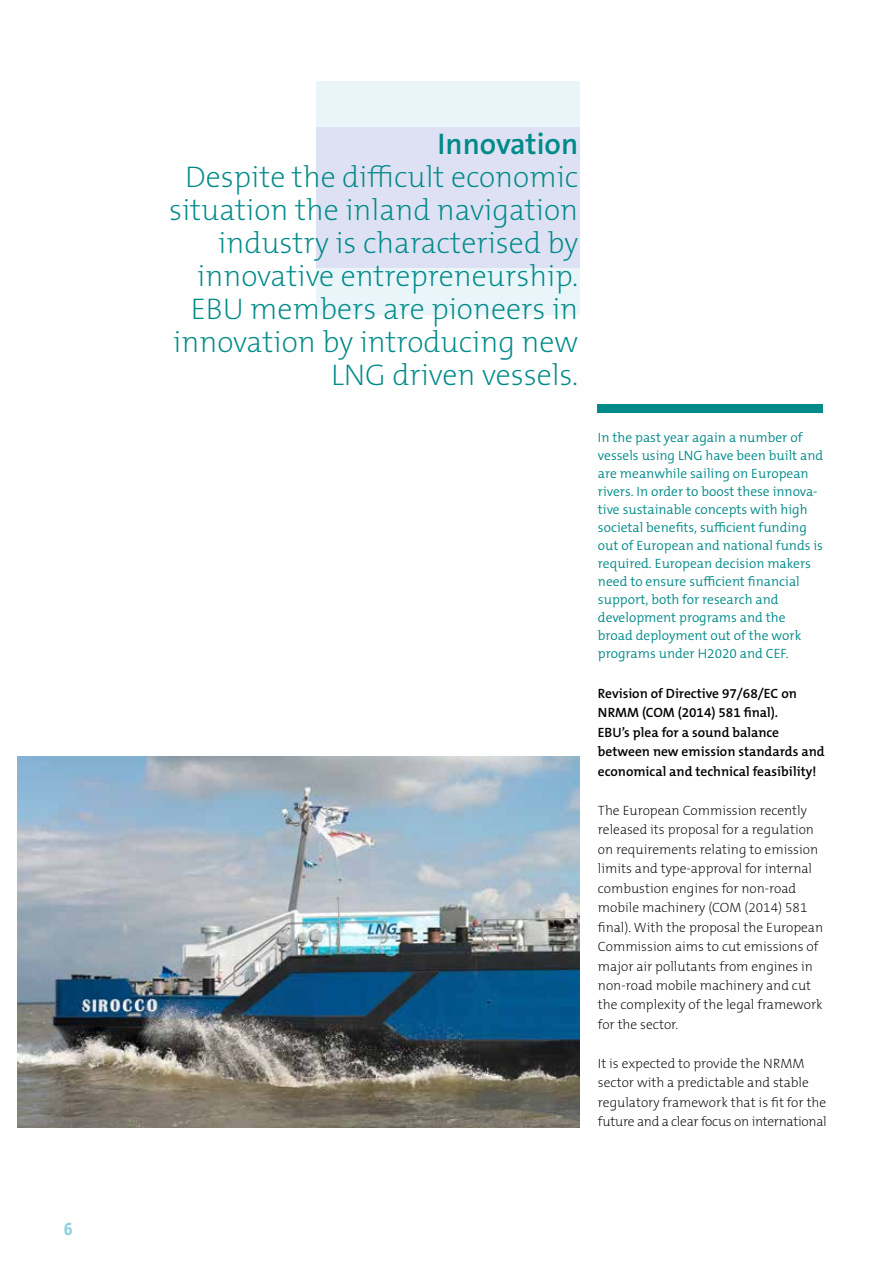
<style>
.page{position:relative;width:893px;height:1263px;background:#fff}
.page>*{position:absolute;margin:0;border:0;box-sizing:border-box;transform-origin:0 0}
.t1{font:200 30px/33px "The Mix B W2";color:#008a89;text-align:right}
.t2{font:600 30px "The Sans B W6";color:#008a89}
.t3{font:700 18px "Vista Sans OT";color:#8fd1e3}
.t4{font:200 13.5px/19.5px "The Mix B W2";color:#000}
.t5{font:300 13.5px/18px "The Mix B W4";color:#008a89}
.t6{font:600 13.5px/19.5px "The Mix B W6";color:#000}
</style>
<div class="page">
<div style="left:316px;top:81px;width:264px;height:47px;background:#eaf5fa"></div>
<div style="left:316px;top:268px;width:264px;height:47px;background:#eaf5fa"></div>
<div style="left:316px;top:128px;width:264px;height:140px;background:#dee1f3"></div>
<div style="left:597px;top:404px;width:226px;height:8px;background:#008a89"></div>
<img style="left:17px;top:757px;width:563px;height:371px">
<h2 class="t3" style="left:64px;top:1219px;width:10px">6</h2>
<h1 class="t2" style="left:438px;top:125px;width:142px">Innovation</h1>
<h1 class="t1" style="left:169px;top:161px;width:411px">Despite the difficult economic situation the inland navigation industry is characterised by innovative entrepreneurship.<br>EBU members are pioneers in innovation by introducing new<br>LNG driven vessels.</h1>
<p class="t5" style="left:598px;top:428px;width:227px">In the past year again a number of vessels using LNG have been built and are meanwhile sailing on European rivers. In order to boost these innova&shy;tive sustainable concepts with high societal benefits, sufficient funding out of European and national funds is required. European decision makers need to ensure sufficient financial support, both for research and development programs and the broad deployment out of the work programs under H2020 and CEF.</p>
<p class="t6" style="left:598px;top:683px;width:228px">Revision of Directive 97/68/EC on NRMM (COM (2014) 581 final).<br>EBU’s plea for a sound balance between new emission standards and economical and technical feasibility!</p>
<p class="t4" style="left:598px;top:800px;width:227px">The European Commission recently released its proposal for a regulation on requirements relating to emission limits and type-approval for internal combustion engines for non-road mobile machinery (COM (2014) 581 final). With the proposal the European Commission aims to cut emissions of major air pollutants from engines in non-road mobile machinery and cut the complexity of the legal framework for the sector.</p>
<p class="t4" style="left:598px;top:1054px;width:230px">It is expected to provide the NRMM sector with a predictable and stable regulatory framework that is fit for the future and a clear focus on international</p>
</div>
